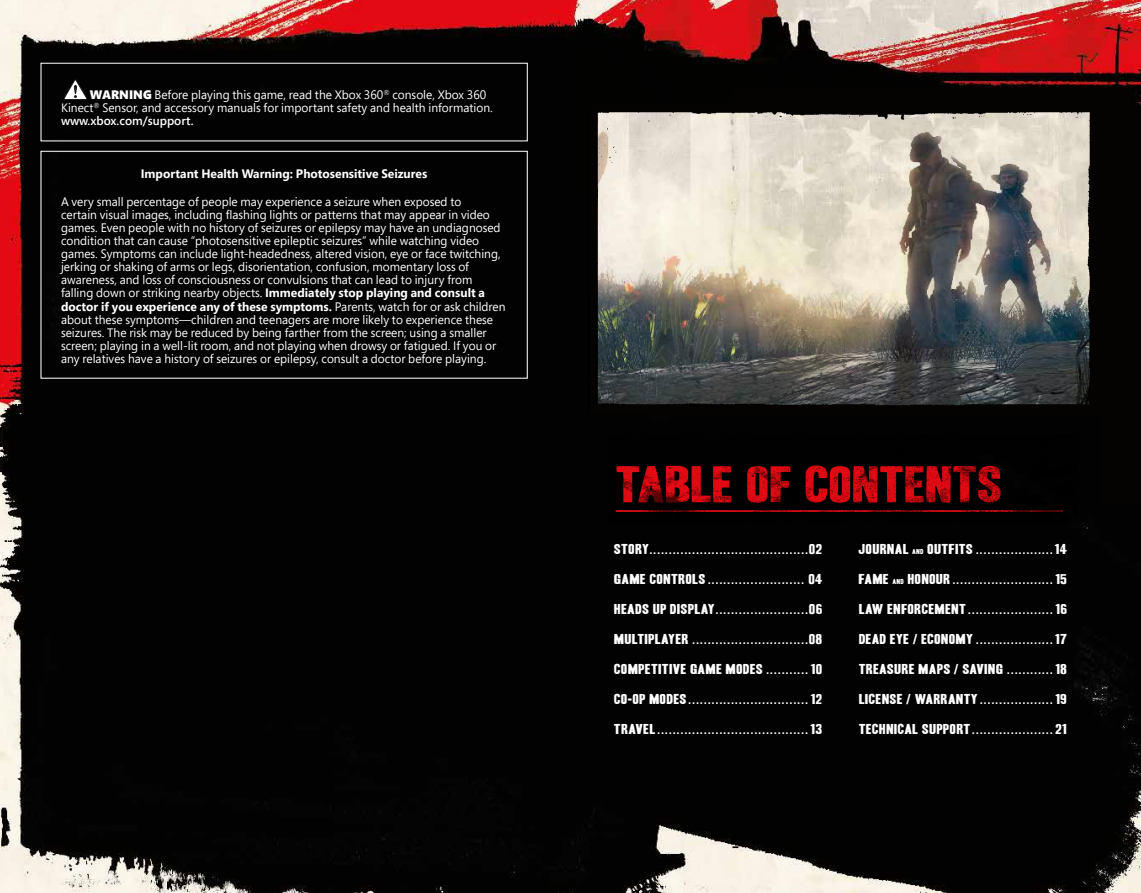
<style>
.page{position:relative;width:1141px;height:893px;background:#fff}
.page>*{position:absolute;margin:0;border:0;box-sizing:border-box;transform-origin:0 0}
.t1{font:50.05px "RDR Ultra Headline";letter-spacing:-.01em;color:#e50b14}
.t2{font:14px/30.1px "Univers";color:#fff;text-align:justify}
.t3{font:14px "RDR Ultra Headline";letter-spacing:.02em;color:#fff}
.t4{font:12.25px/13.1px "Segoe Pro";color:#fff}
.t5{font:700 12.25px "Segoe Pro";color:#fff}
.t6{font:600 12.25px "Segoe";color:#fff}
.s1{font-weight:900}
.s2{font-weight:700}
.s3{font-family:"RDR Ultra Headline"}
.s4{font-family:"Univers"}
.s5{font-family:"Impact"}
.s6{font-family:"RDR Ultra Headline";font-size:7px}
</style>
<div class="page">
<img style="left:0;top:0;width:1141px;height:893px">
<img style="left:591px;top:100px;width:539px;height:317px">
<div style="left:733px;top:88px;width:396px;height:18px;background:#040301"></div>
<div style="left:1101px;top:106px;width:40px;height:398px;background:#040301"></div>
<div style="left:607px;top:435px;width:470px;height:88px;background:#010101"></div>
<svg style="left:64px;top:80px;width:23px;height:20px"></svg>
<div style="left:41px;top:151px;width:486px;height:227px;border:1px solid #fff"></div>
<p class="t4" style="left:61px;top:88px;width:433px;text-indent:29px"><span class="s1">WARNING</span> Before playing this game, read the Xbox 360<sup>®</sup> console, Xbox 360<br>Kinect<sup>®</sup> Sensor, and accessory manuals for important safety and health information.</p>
<p class="t6" style="left:61px;top:113px;width:134px">www.xbox.com/support.</p>
<p class="t5" style="left:141px;top:165px;width:288px">Important Health Warning: Photosensitive Seizures</p>
<p class="t4" style="left:61px;top:194px;width:446px">A very small percentage of people may experience a seizure when exposed to<br>certain visual images, including flashing lights or patterns that may appear in video games. Even people with no history of seizures or epilepsy may have an undiagnosed condition that can cause “photosensitive epileptic seizures” while watching video games. Symptoms can include light-headedness, altered vision, eye or face twitching, jerking or shaking of arms or legs, disorientation, confusion, momentary loss of awareness, and loss of consciousness or convulsions that can lead to injury from falling down or striking nearby objects. <span class="s2">Immediately stop playing and consult a doctor if you experience any of these symptoms.</span> Parents, watch for or ask children about these symptoms—children and teenagers are more likely to experience these seizures. The risk may be reduced by being farther from the screen; using a smaller screen; playing in a well-lit room, and not playing when drowsy or fatigued. If you or any relatives have a history of seizures or epilepsy, consult a doctor before playing.</p>
<h1 class="t1" style="left:615px;top:456px;width:388px">TABLE OF CONTENTS</h1>
<p class="t2" style="left:614px;top:534px;width:210px"><span class="s3">STORY</span>.........................................<span class="s3">02<br>GAME CONTROLS</span> ......................... <span class="s3">04<br>HEADS UP DISPLAY</span>........................<span class="s3">06<br>MULTIPLAYER</span> ..............................<span class="s3">08</span></p>
<p class="t3" style="left:614px;top:661px;width:210px">COMPETITIVE GAME MODES <span class="s4">...........</span> 10</p>
<p class="t2" style="left:614px;top:684px;width:210px"><span class="s3">CO</span><span class="s5">-</span><span class="s3">OP MODES</span>...............................<span class="s3">12<br>TRAVEL</span> .......................................<span class="s3">13</span></p>
<p class="t2" style="left:859px;top:534px;width:210px"><span class="s3">JOURNAL</span> <span class="s6">AND</span> <span class="s3">OUTFITS</span> ....................<span class="s3">14<br>FAME</span> <span class="s6">AND</span> <span class="s3">HONOUR</span> ..........................<span class="s3">15<br>LAW ENFORCEMENT</span>...................... <span class="s3">16<br>DEAD EYE / ECONOMY</span> ....................<span class="s3">17</span></p>
<p class="t3" style="left:859px;top:661px;width:210px">TREASURE&lt;MAPS / SAVING <span class="s4">............</span>18</p>
<p class="t2" style="left:859px;top:684px;width:210px"><span class="s3">LICENSE / WARRANTY</span>...................<span class="s3">19<br>TECHNICAL SUPPORT</span>..................... <span class="s3">21</span></p>
</div>
